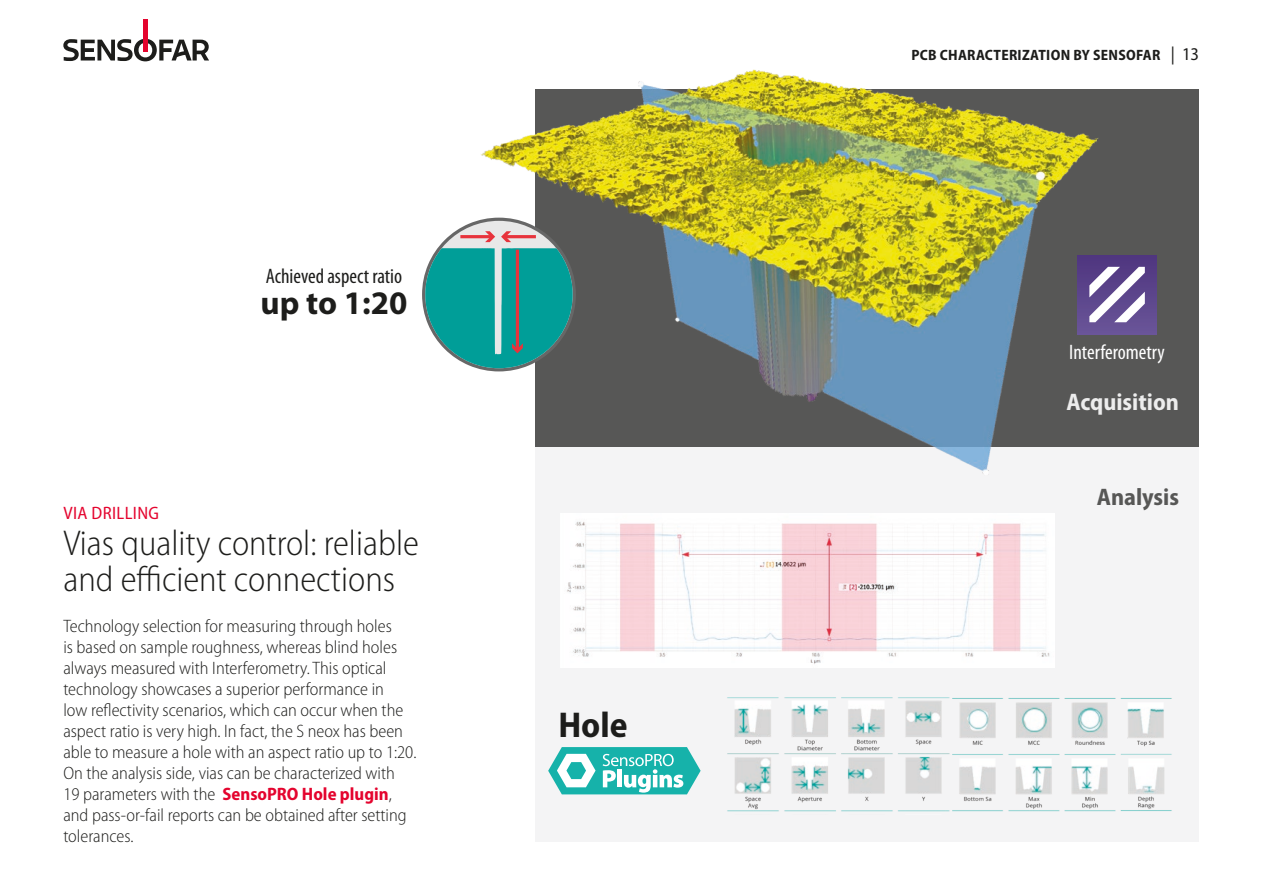
<style>
.page{position:relative;width:1263px;height:893px;background:#fff}
.page>*{position:absolute;margin:0;border:0;box-sizing:border-box;transform-origin:0 0}
.Secció{font:300 semi-condensed 36px/36px "Myriad Pro";color:#1d1d1b}
.t1{font:700 semi-condensed 36px "Myriad Pro";color:#1d1d1b}
.t2{font:700 33px "Myriad Pro";color:#1d1d1b}
.t3{font:700 semi-condensed 24px "Myriad Pro";color:#ededed}
.t4{font:700 semi-condensed 24px "Myriad Pro";color:#575756}
.t5{font:condensed 21px "Myriad Pro";color:#1d1d1b}
.t6{font:condensed 21px "Myriad Pro";color:#fff}
.t7{font:300 semi-condensed 18px/21px "Myriad Pro";color:#1d1d1b}
.t8{font:semi-condensed 18px "Myriad Pro";letter-spacing:.02em;color:#e4042e}
.t9{font:700 semi-condensed 15px "Myriad Pro";letter-spacing:.02em;color:#1d1d1b}
.s1{font-weight:700;color:#e4042e}
.s2{font-weight:400;font-size:18px}
</style>
<div class="page">
<svg style="left:63px;top:39px;width:146px;height:22px"></svg>
<hr style="left:143px;top:19px;width:4px;height:33px;background:#e4042e">
<div style="left:535px;top:446px;width:664px;height:396px;background:#f4f4f5"></div>
<div style="left:535px;top:89px;width:664px;height:357px;background:#575756"></div>
<svg style="left:548px;top:747px;width:153px;height:47px"></svg>
<img style="left:561px;top:513px;width:493px;height:155px">
<img style="left:727px;top:697px;width:223px;height:115px">
<img style="left:952px;top:698px;width:220px;height:114px">
<img style="left:480px;top:69px;width:636px;height:404px">
<div style="left:1077px;top:255px;width:80px;height:79px;background:linear-gradient(to bottom,#4f357f,#695598)"></div>
<svg style="left:1089px;top:267px;width:56px;height:55px;background:#9b8eb8"></svg>
<svg style="left:422px;top:218px;width:154px;height:153px"></svg>
<p class="t5" style="left:266px;top:263px;width:138px">Achieved aspect ratio</p>
<p class="t2" style="left:261px;top:282px;width:148px">up to 1:20</p>
<p class="t8" style="left:64px;top:502px;width:97px">VIA DRILLING</p>
<p class="Secció" style="left:63px;top:525px;width:357px">Vias quality control: reliable and efficient connections</p>
<p class="t7" style="left:63px;top:615px;width:355px">Technology selection for measuring through holes<br>is based on sample roughness, whereas blind holes always measured with Interferometry. This optical technology showcases a superior performance in<br>low reflectivity scenarios, which can occur when the aspect ratio is very high. In fact, the S neox has been able to measure a hole with an aspect ratio up to 1:20.<br>On the analysis side, vias can be characterized with<br>19 parameters with the <span class="s1">SensoPRO Hole plugin</span>, and pass-or-fail reports can be obtained after setting tolerances.</p>
<p class="t1" style="left:558px;top:702px;width:71px">Hole</p>
<p class="t9" style="left:911px;top:46px;width:289px">PCB CHARACTERIZATION BY SENSOFAR <span class="s2">| 13</span></p>
<p class="t6" style="left:1069px;top:340px;width:97px">Interferometry</p>
<p class="t3" style="left:1066px;top:386px;width:114px">Acquisition</p>
<p class="t4" style="left:1097px;top:481px;width:84px">Analysis</p>
</div>
